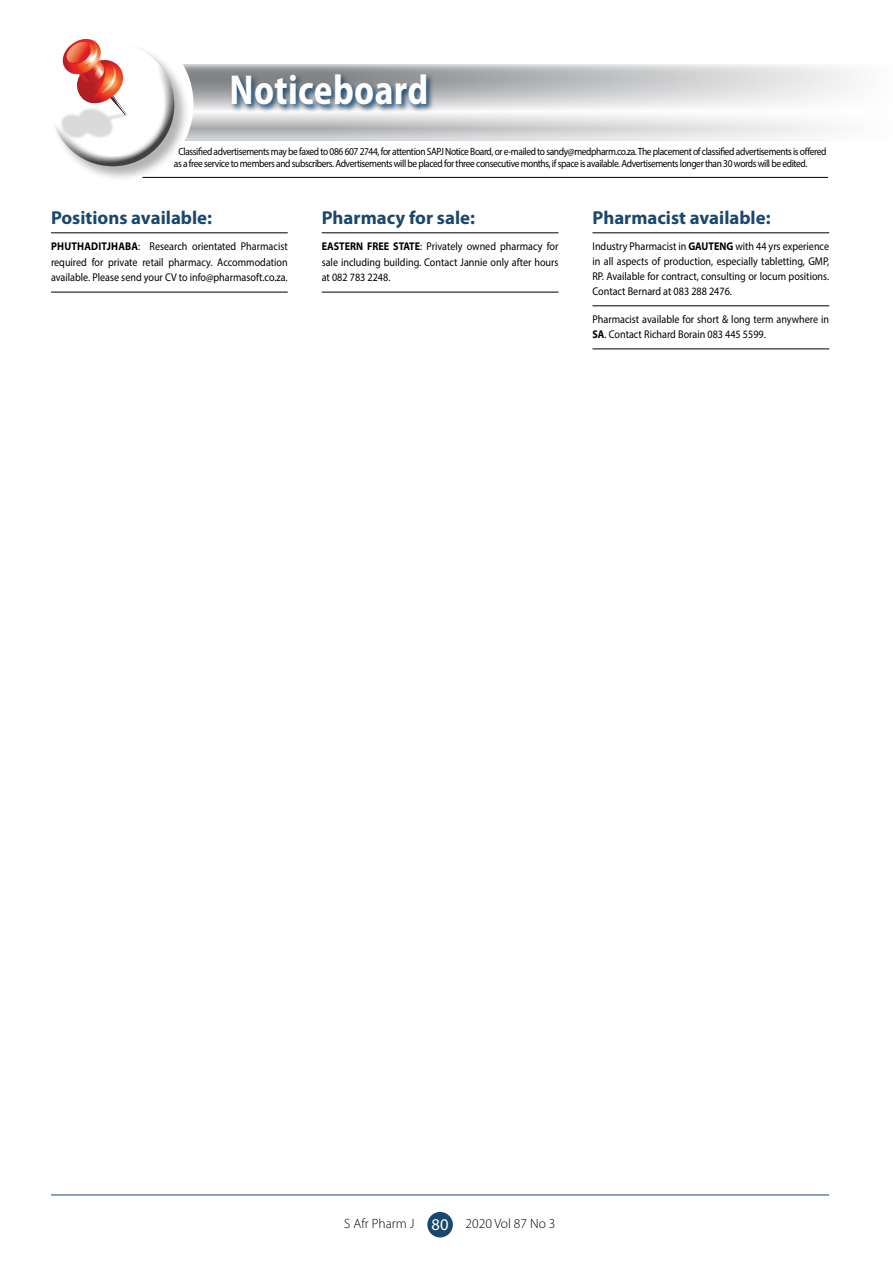
<style>
.page{position:relative;width:893px;height:1263px;background:#fff}
.page>*{position:absolute;margin:0;border:0;box-sizing:border-box;transform-origin:0 0}
.t1{font:700 semi-condensed 42px "Myriad Pro";letter-spacing:.01em;color:#fff;scale:.9 1}
.t2{font:700 18.75px "Myriad Pro";color:#19476e}
.t3{font:300 13.5px "Myriad Pro";color:#000}
.t4{font:11.25px/15.6px "Myriad Pro";color:#000;text-align:justify;scale:.9 1}
.t5{font:10.5px/12px "Myriad Pro";letter-spacing:-.04em;color:#000;scale:.9 1}
.s1{font-weight:700}
.s2{font-weight:400;font-size:16.5px;color:#fff}
</style>
<div class="page">
<hr style="left:51px;top:1194px;width:778px;height:1px;background:#19476e">
<svg style="left:190px;top:64px;width:662px;height:77px"></svg>
<div style="left:32px;top:23px;width:161px;height:162px;background:#fff;border-radius:50%"></div>
<div style="left:50px;top:42px;width:140px;height:140px;background:#000;opacity:.3"></div>
<div style="left:48px;top:40px;width:125px;height:100px;background:#fff"></div>
<div style="left:50px;top:62px;width:126px;height:106px;background:#000;opacity:.75"></div>
<svg style="left:229px;top:72px;width:206px;height:41px"></svg>
<div style="left:427px;top:1212px;width:26px;height:25px;background:#19476e;border-radius:50%"></div>
<img style="left:50px;top:82px;width:102px;height:81px">
<svg style="left:62px;top:39px;width:65px;height:76px"></svg>
<hr style="left:142px;top:177px;width:686px;height:1px;background:#000">
<hr style="left:51px;top:233px;width:237px;height:1px;background:#000">
<hr style="left:51px;top:292px;width:237px;height:1px;background:#000">
<hr style="left:322px;top:233px;width:236px;height:1px;background:#000">
<hr style="left:322px;top:292px;width:236px;height:1px;background:#000">
<hr style="left:592px;top:233px;width:237px;height:1px;background:#000">
<hr style="left:592px;top:306px;width:237px;height:1px;background:#000">
<hr style="left:592px;top:349px;width:237px;height:1px;background:#000">
<h1 class="t1" style="left:230px;top:63px;width:222px">Noticeboard</h1>
<p class="t5" style="left:174px;top:145px;width:726px;text-indent:4px">Classified advertisements may be faxed to 086 607 2744, for attention SAPJ Notice Board, or e-mailed to sandy@medpharm.co.za. The placement of classified advertisements is offered as a free service to members and subscribers. Advertisements will be placed for three consecutive months, if space is available. Advertisements longer than 30 words will be edited.</p>
<h2 class="t2" style="left:51px;top:206px;width:163px">Positions available:</h2>
<p class="t4" style="left:51px;top:238px;width:265px"><span class="s1">PHUTHADITJHABA</span>: Research orientated Pharmacist required for private retail pharmacy. Accommodation available. Please send your CV to info@pharmasoft.co.za.</p>
<h2 class="t2" style="left:322px;top:206px;width:155px">Pharmacy for sale:</h2>
<p class="t4" style="left:322px;top:238px;width:265px"><span class="s1">EASTERN FREE STATE</span>: Privately owned pharmacy for sale including building. Contact Jannie only after hours at 082 783 2248.</p>
<h2 class="t2" style="left:592px;top:206px;width:180px">Pharmacist available:</h2>
<p class="t4" style="left:592px;top:238px;width:265px;line-height:15.1px">Industry Pharmacist in <span class="s1">GAUTENG</span> with 44 yrs experience in all aspects of production, especially tabletting, GMP, RP. Available for contract, consulting or locum positions.<br>Contact Bernard at 083 288 2476.</p>
<p class="t4" style="left:592px;top:311px;width:264px;line-height:15.1px">Pharmacist available for short &amp; long term anywhere in<br><span class="s1">SA</span>. Contact Richard Borain 083 445 5599.</p>
<p class="t3" style="left:344px;top:1215px;width:213px">S Afr Pharm J <span class="s2">80</span> 2020 Vol 87 No 3</p>
</div>
